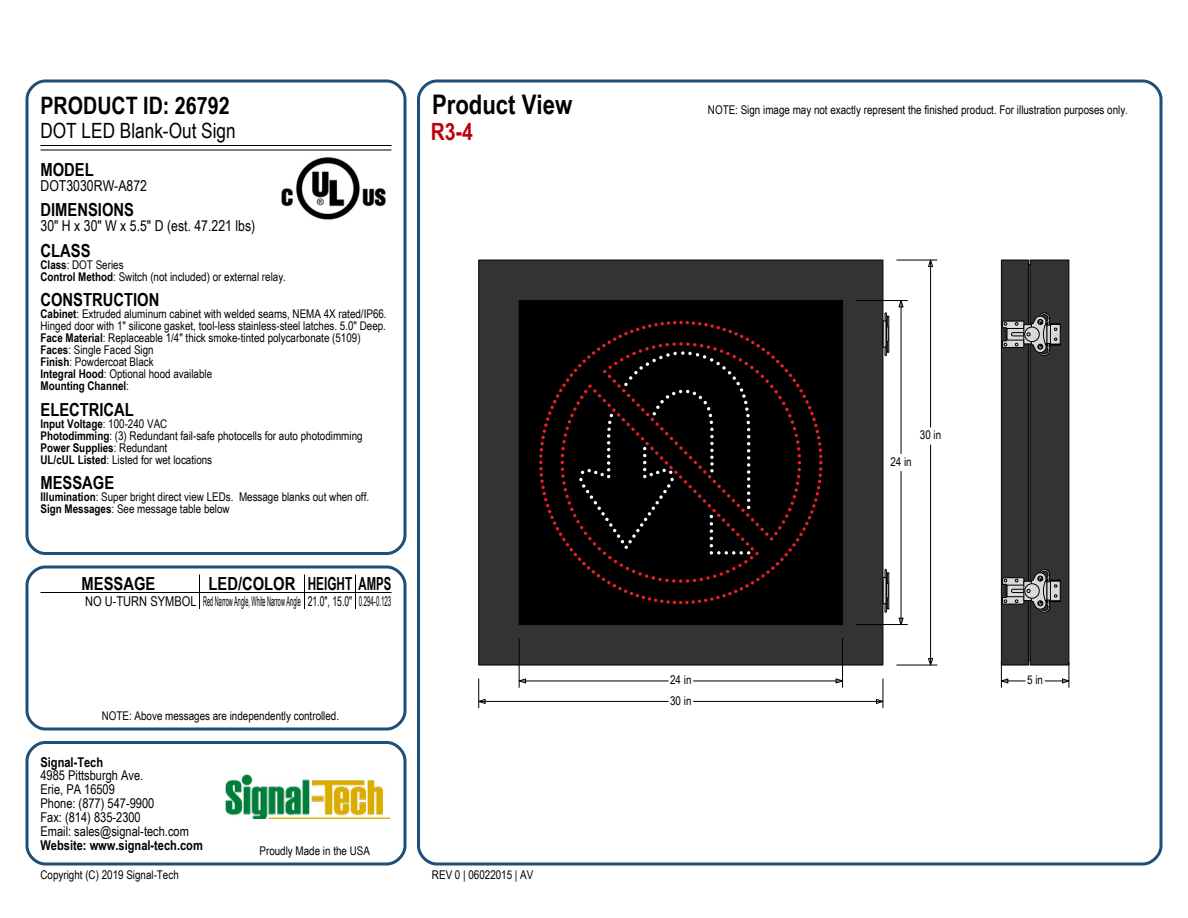
<style>
.page{position:relative;width:1188px;height:918px;background:#fff}
.page>*{position:absolute;margin:0;border:0;box-sizing:border-box;transform-origin:0 0}
.t1{font:700 27px "Arial Narrow";color:#000}
.t2{font:700 24px "Arial Narrow";color:#000}
.t3{font:700 23.7px "Arial Narrow";color:#c0000c}
.t4{font:21px "Arial Narrow";color:#000}
.t5{font:700 18px "Arial Narrow";color:#000}
.t6{font:15px "Arial Narrow";color:#000}
.t7{font:13.5px/13.8px "Arial Narrow";color:#000}
.t8{font:700 13.5px "Arial Narrow";color:#000}
.t9{font:12px/12px "Arial Narrow";color:#000}
.s1{font-weight:700}
</style>
<div class="page">
<div style="left:26px;top:80px;width:380px;height:475px;border:3px solid #1c4f79;border-radius:18px"></div>
<div style="left:26px;top:566px;width:380px;height:164px;border:3px solid #1c4f79;border-radius:18px"></div>
<div style="left:26px;top:741px;width:380px;height:125px;border:3px solid #1c4f79;border-radius:18px"></div>
<div style="left:417px;top:80px;width:745px;height:786px;border:3px solid #1c4f79;border-radius:18px"></div>
<div style="left:479px;top:260px;width:404px;height:405px;background:#333;border:1px solid #000"></div>
<div style="left:519px;top:300px;width:324px;height:325px;background:#000"></div>
<div style="left:887px;top:316px;width:2px;height:36px;border:1px solid #000"></div>
<svg style="left:887px;top:323px;width:1px;height:22px"></svg>
<div style="left:885px;top:313px;width:2px;height:43px;border:1px solid #000"></div>
<hr style="left:883px;top:321px;width:3px;height:26px;background:#d9d9d9">
<div style="left:887px;top:573px;width:2px;height:36px;background:#d9d9d9;border:1px solid #000"></div>
<svg style="left:887px;top:580px;width:1px;height:22px"></svg>
<div style="left:885px;top:569px;width:2px;height:43px;border:1px solid #000"></div>
<hr style="left:883px;top:577px;width:3px;height:27px;background:#d9d9d9">
<svg style="left:539px;top:321px;width:284px;height:283px"></svg>
<div style="left:1026px;top:264px;width:5px;height:397px;background:#404040"></div>
<div style="left:1001px;top:260px;width:28px;height:405px;background:#333;border:1px solid #000"></div>
<div style="left:1030px;top:260px;width:39px;height:405px;background:#333;border:1px solid #000"></div>
<svg style="left:1002px;top:312px;width:58px;height:44px"></svg>
<svg style="left:1002px;top:569px;width:58px;height:44px"></svg>
<hr style="left:930px;top:445px;width:1px;height:220px;background:#000">
<hr style="left:930px;top:260px;width:1px;height:167px;background:#000">
<hr style="left:896px;top:260px;width:41px;height:1px;background:#000">
<hr style="left:896px;top:665px;width:41px;height:1px;background:#000">
<svg style="left:928px;top:259px;width:5px;height:8px"></svg>
<svg style="left:928px;top:658px;width:5px;height:8px"></svg>
<svg style="left:1000px;top:662px;width:26px;height:26px"></svg>
<svg style="left:1045px;top:662px;width:25px;height:26px"></svg>
<hr style="left:519px;top:681px;width:150px;height:1px;background:#000">
<hr style="left:693px;top:681px;width:150px;height:1px;background:#000">
<hr style="left:842px;top:638px;width:1px;height:50px;background:#000">
<hr style="left:519px;top:638px;width:1px;height:50px;background:#000">
<svg style="left:836px;top:678px;width:6px;height:6px"></svg>
<svg style="left:518px;top:678px;width:8px;height:6px"></svg>
<hr style="left:479px;top:701px;width:190px;height:1px;background:#000">
<hr style="left:693px;top:701px;width:190px;height:1px;background:#000">
<svg style="left:876px;top:679px;width:8px;height:29px"></svg>
<svg style="left:478px;top:679px;width:8px;height:29px"></svg>
<hr style="left:901px;top:471px;width:1px;height:154px;background:#000">
<hr style="left:901px;top:301px;width:1px;height:153px;background:#000">
<hr style="left:856px;top:300px;width:52px;height:1px;background:#000">
<hr style="left:856px;top:624px;width:52px;height:1px;background:#000">
<svg style="left:898px;top:301px;width:6px;height:7px"></svg>
<svg style="left:898px;top:618px;width:6px;height:6px"></svg>
<hr style="left:40px;top:145px;width:352px;height:1px;background:#000">
<hr style="left:40px;top:150px;width:352px;height:1px;background:#000">
<img style="left:281px;top:157px;width:105px;height:63px">
<hr style="left:40px;top:592px;width:352px;height:1px;background:#000">
<hr style="left:199px;top:574px;width:1px;height:35px;background:#000">
<hr style="left:304px;top:574px;width:1px;height:35px;background:#000">
<hr style="left:355px;top:574px;width:1px;height:35px;background:#000">
<img style="left:225px;top:775px;width:165px;height:44px">
<h2 class="t2" style="left:40px;top:87px;width:191px">PRODUCT ID: 26792</h2>
<h3 class="t4" style="left:40px;top:115px;width:197px">DOT LED Blank-Out Sign</h3>
<h3 class="t5" style="left:40px;top:156px;width:55px">MODEL</h3>
<p class="t6" style="left:40px;top:174px;width:108px">DOT3030RW-A872</p>
<h3 class="t5" style="left:40px;top:196px;width:95px">DIMENSIONS</h3>
<p class="t6" style="left:40px;top:215px;width:216px">30" H x 30" W x 5.5" D (est. 47.221 lbs)</p>
<h3 class="t5" style="left:40px;top:237px;width:52px">CLASS</h3>
<p class="t9" style="left:40px;top:258px;width:247px"><span class="s1">Class</span>: DOT Series<br><span class="s1">Control Method</span>: Switch (not included) or external relay.</p>
<h3 class="t5" style="left:40px;top:286px;width:120px">CONSTRUCTION</h3>
<p class="t9" style="left:40px;top:307px;width:348px"><span class="s1">Cabinet</span>: Extruded aluminum cabinet with welded seams, NEMA 4X rated/IP66.<br>Hinged door with 1" silicone gasket, tool-less stainless-steel latches. 5.0" Deep.<br><span class="s1">Face Material</span>: Replaceable 1/4" thick smoke-tinted polycarbonate (5109)<br><span class="s1">Faces</span>: Single Faced Sign<br><span class="s1">Finish</span>: Powdercoat Black<br><span class="s1">Integral Hood</span>: Optional hood available<br><span class="s1">Mounting Channel</span>:</p>
<h3 class="t5" style="left:40px;top:396px;width:95px">ELECTRICAL</h3>
<p class="t9" style="left:40px;top:417px;width:324px"><span class="s1">Input Voltage</span>: 100-240 VAC<br><span class="s1">Photodimming</span>: (3) Redundant fail-safe photocells for auto photodimming <span class="s1">Power Supplies</span>: Redundant<br><span class="s1">UL/cUL Listed</span>: Listed for wet locations</p>
<h3 class="t5" style="left:40px;top:469px;width:75px">MESSAGE</h3>
<p class="t9" style="left:40px;top:490px;width:330px"><span class="s1">Illumination</span>: Super bright direct view LEDs. Message blanks out when off.<br><span class="s1">Sign Messages</span>: See message table below</p>
<h3 class="t5" style="left:82px;top:570px;width:75px">MESSAGE</h3>
<h3 class="t5" style="left:209px;top:570px;width:184px">LED/COLOR HEIGHT AMPS</h3>
<p class="t7" style="left:85px;top:594px;width:308px">NO U-TURN SYMBOL Red Narrow Angle, White Narrow Angle 21.0", 15.0" 0.294-0.123</p>
<p class="t9" style="left:102px;top:709px;width:239px">NOTE: Above messages are independently controlled.</p>
<p class="t8" style="left:40px;top:752px;width:64px">Signal-Tech</p>
<p class="t7" style="left:40px;top:768px;width:150px">4985 Pittsburgh Ave.<br>Erie, PA 16509<br>Phone: (877) 547-9900<br>Fax: (814) 835-2300<br>Email: sales@signal-tech.com</p>
<p class="t8" style="left:40px;top:835px;width:164px">Website: www.signal-tech.com</p>
<p class="t9" style="left:40px;top:868px;width:140px">Copyright (C) 2019 Signal-Tech</p>
<p class="t9" style="left:260px;top:844px;width:112px">Proudly Made in the USA</p>
<h1 class="t1" style="left:432px;top:84px;width:142px">Product View</h1>
<p class="t9" style="left:708px;top:103px;width:422px">NOTE: Sign image may not exactly represent the finished product. For illustration purposes only.</p>
<h3 class="t3" style="left:431px;top:114px;width:44px">R3-4</h3>
<p class="t9" style="left:432px;top:868px;width:103px">REV 0 | 06022015 | AV</p>
<p class="t9" style="left:890px;top:455px;width:23px">24 in</p>
<p class="t9" style="left:920px;top:429px;width:23px">30 in</p>
<p class="t9" style="left:670px;top:674px;width:23px">24 in</p>
<p class="t9" style="left:1027px;top:674px;width:17px">5 in</p>
<p class="t9" style="left:670px;top:694px;width:23px">30 in</p>
</div>
